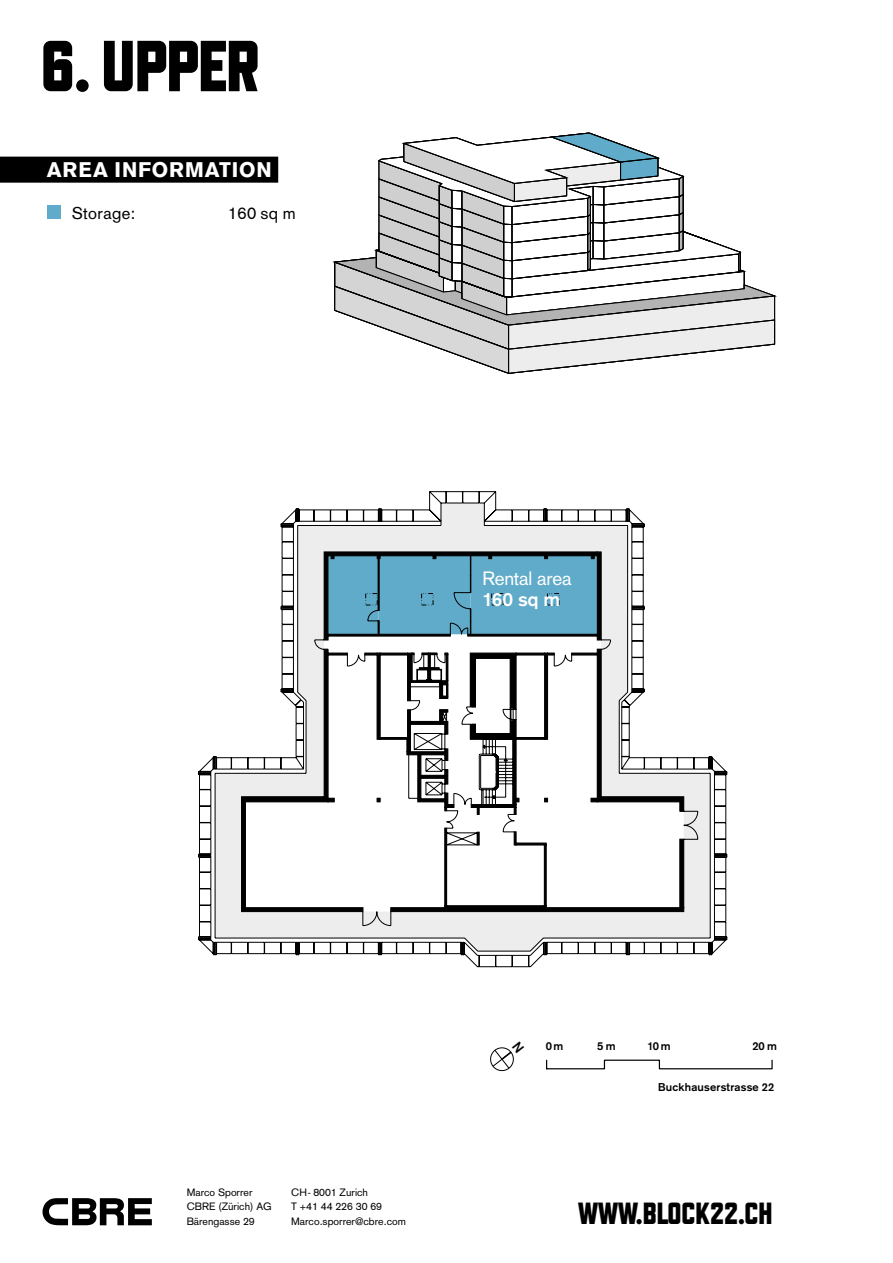
<style>
.page{position:relative;width:893px;height:1263px;background:#fff}
.page>*{position:absolute;margin:0;border:0;box-sizing:border-box;transform-origin:0 0}
.t1{font:800 72px "Refrigerator Deluxe";letter-spacing:-.015em;color:#000}
.t2{font:800 30.6px "Refrigerator Deluxe";color:#000;scale:.96 1}
.t3{font:900 20.85px "Akzidenz Grotesk";letter-spacing:.045em;color:#fff}
.t4{font:19.05px "Akzidenz Grotesk";letter-spacing:-.01em;color:#fff}
.t5{font:500 19.05px "Akzidenz Grotesk BQ";color:#fff}
.t6{font:16.8px "Akzidenz Grotesk";letter-spacing:.025em;color:#000}
.t7{font:700 11.25px "Akzidenz Grotesk";color:#000}
.t8{font:700 11.1px "Akzidenz Grotesk";letter-spacing:.025em;color:#000}
.t9{font:10.5px/14.5px "Akzidenz Grotesk";color:#000}
</style>
<div class="page">
<svg style="left:198px;top:491px;width:529px;height:476px"></svg>
<svg style="left:242px;top:552px;width:442px;height:359px"></svg>
<svg style="left:347px;top:634px;width:225px;height:198px"></svg>
<svg style="left:328px;top:556px;width:269px;height:78px;background:#5ba5c2"></svg>
<svg style="left:43px;top:1198px;width:109px;height:27px"></svg>
<svg style="left:546px;top:1059px;width:227px;height:11px"></svg>
<div style="left:0;top:157px;width:278px;height:26px;background:#000"></div>
<div style="left:47px;top:205px;width:13px;height:14px;background:#5fabc9"></div>
<svg style="left:334px;top:133px;width:441px;height:241px"></svg>
<svg style="left:490px;top:1047px;width:24px;height:25px"></svg>
<h1 class="t1" style="left:41px;top:24px;width:221px">6. UPPER</h1>
<h3 class="t3" style="left:47px;top:158px;width:226px">AREA INFORMATION</h3>
<h3 class="t6" style="left:72px;top:203px;width:65px">Storage:</h3>
<h3 class="t6" style="left:228px;top:203px;width:69px">160 sq m</h3>
<h3 class="t4" style="left:482px;top:567px;width:91px">Rental area</h3>
<h3 class="t5" style="left:482px;top:588px;width:79px">160 sq m</h3>
<p class="t9" style="left:187px;top:1185px;width:86px">Marco Sporrer<br>CBRE (Zürich) AG<br>Bärengasse 29</p>
<p class="t9" style="left:291px;top:1185px;width:116px">CH- 8001 Zurich<br>T +41 44 226 30 69<br>Marco.sporrer@cbre.com</p>
<p class="t7" style="left:546px;top:1039px;width:19px">0m</p>
<p class="t7" style="left:597px;top:1039px;width:20px">5 m</p>
<p class="t7" style="left:647px;top:1039px;width:25px">10 m</p>
<p class="t7" style="left:752px;top:1039px;width:26px">20 m</p>
<p class="t8" style="left:658px;top:1081px;width:118px">Buckhauserstrasse 22</p>
<h2 class="t2" style="left:578px;top:1196px;width:204px">WWW.BLOCK22.CH</h2>
</div>
